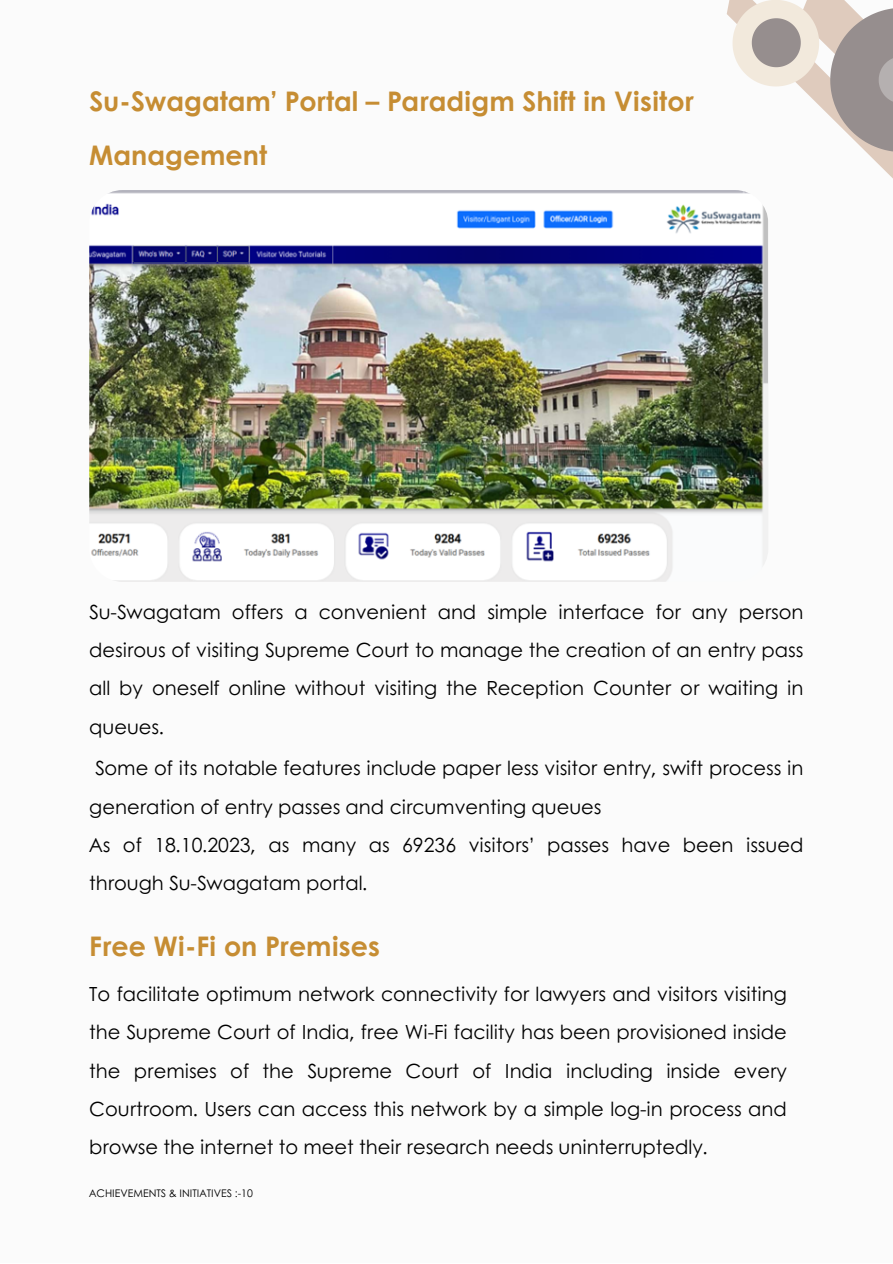
<style>
.page{position:relative;width:893px;height:1264px;background:#fff}
.page>*{position:absolute;margin:0;border:0;box-sizing:border-box;transform-origin:0 0}
.t1{font:700 27px/54px "Century Gothic";color:#c68d33}
.t2{font:19.5px/38.2px "Century Gothic";color:#000;text-align:justify}
.t3{font:10.5px "Century Gothic";color:#000}
</style>
<div class="page">
<div style="left:0;top:0;width:892px;height:1262px;background:#fbfbfb"></div>
<svg style="left:726px;top:0;width:166px;height:193px"></svg>
<img style="left:89px;top:190px;width:679px;height:392px;border-radius:33px">
<p class="t1" style="left:89px;top:73px;width:606px">Su-Swagatam’ Portal – Paradigm Shift in Visitor<br>Management</p>
<p class="t2" style="left:89px;top:592px;width:715px">Su-Swagatam offers a convenient and simple interface for any person desirous of visiting Supreme Court to manage the creation of an entry pass all by oneself online without visiting the Reception Counter or waiting in queues.</p>
<p class="t2" style="left:89px;top:748px;width:715px">Some of its notable features include paper less visitor entry, swift process in generation of entry passes and circumventing queues</p>
<p class="t2" style="left:89px;top:824px;width:715px">As of 18.10.2023, as many as 69236 visitors’ passes have been issued through Su-Swagatam portal.</p>
<p class="t1" style="left:89px;top:918px;width:292px">Free Wi-Fi on Premises</p>
<p class="t2" style="left:89px;top:974px;width:699px">To facilitate optimum network connectivity for lawyers and visitors visiting the Supreme Court of India, free Wi-Fi facility has been provisioned inside the premises of the Supreme Court of India including inside every Courtroom. Users can access this network by a simple log-in process and browse the internet to meet their research needs uninterruptedly.</p>
<p class="t3" style="left:89px;top:1185px;width:165px">ACHIEVEMENTS &amp; INITIATIVES :-10</p>
</div>
